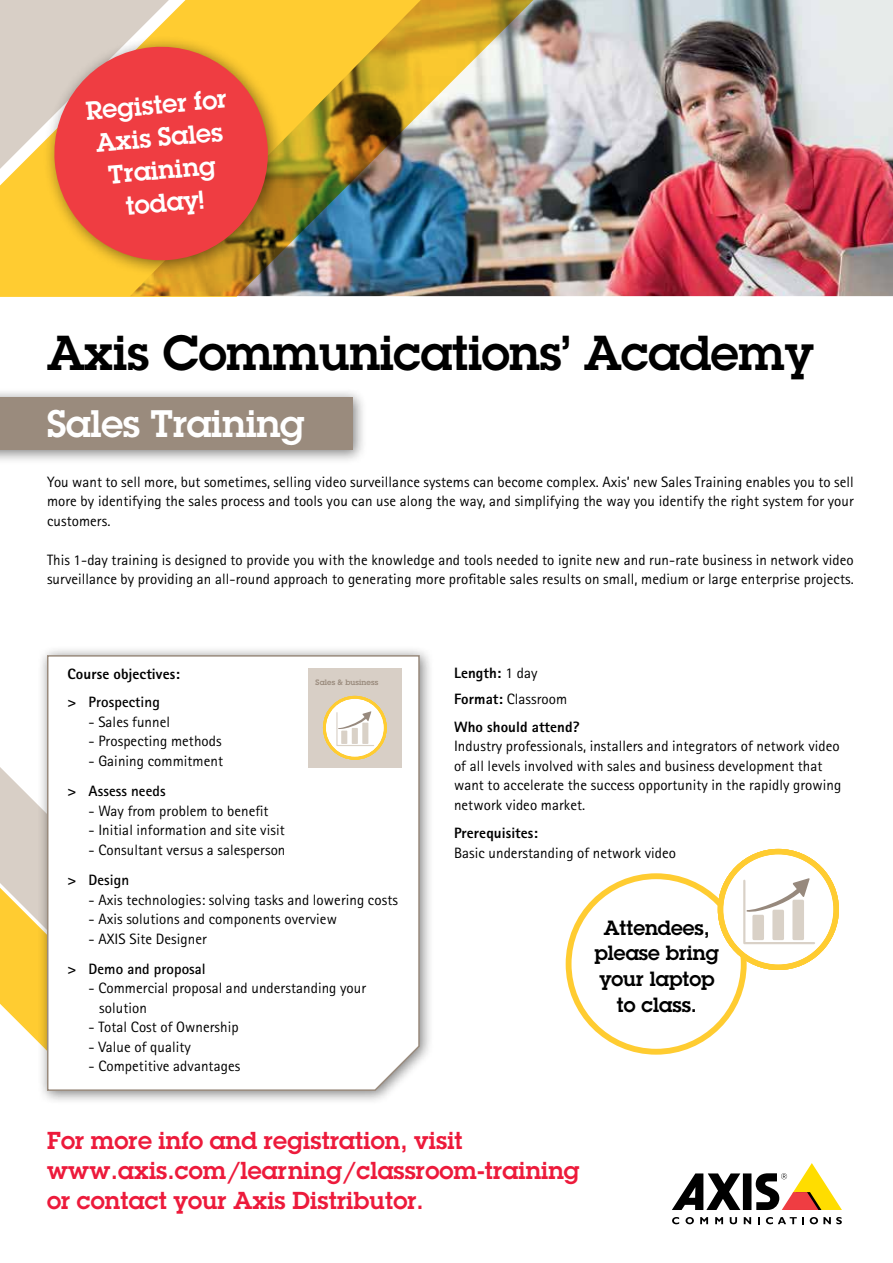
<style>
.page{position:relative;width:893px;height:1263px;background:#fff}
.page>*{position:absolute;margin:0;border:0;box-sizing:border-box;transform-origin:0 0}
.t1{font:600 48px "Lubalin Graph ECG";letter-spacing:-.01em;color:#000}
.t2{font:600 37.5px "Lubalin Graph ECG";letter-spacing:-.01em;color:#fff}
.t3{font:600 25.5px/32.7px "Lubalin Graph ECG";color:#fff;text-align:center}
.t4{font:600 24px/30px "Lubalin Graph ECG";letter-spacing:.005em;color:#ed1a3b}
.t5{font:600 20.1px/25.7px "Lubalin Graph ECG";color:#000;text-align:center}
.t6{font:15px/19.5px "Rotis Sans Serif Pro";letter-spacing:.005em;color:#000}
.t7{font:800 15px/26px "Rotis Sans Serif Pro";letter-spacing:.005em;color:#000}
.t8{font:700 15px "Rotis Sans Serif Pro";letter-spacing:.005em;color:#000}
.t9{font:600 7.65px "Lubalin Graph ECG";letter-spacing:.015em;color:#9a8b7d}
.s1{font-weight:400}
</style>
<div class="page">
<svg style="left:0;top:767px;width:37px;height:274px;background:#eed58f"></svg>
<div style="left:743px;top:1173px;width:8px;height:37px;background:#000"></div>
<svg style="left:672px;top:1173px;width:68px;height:37px"></svg>
<svg style="left:756px;top:1163px;width:86px;height:47px"></svg>
<svg style="left:672px;top:1217px;width:7px;height:7px"></svg>
<svg style="left:685px;top:1217px;width:9px;height:7px"></svg>
<svg style="left:700px;top:1217px;width:8px;height:7px"></svg>
<svg style="left:715px;top:1217px;width:8px;height:7px"></svg>
<svg style="left:730px;top:1217px;width:7px;height:7px"></svg>
<svg style="left:744px;top:1217px;width:7px;height:7px"></svg>
<svg style="left:758px;top:1217px;width:2px;height:7px"></svg>
<svg style="left:766px;top:1217px;width:38px;height:7px"></svg>
<svg style="left:810px;top:1217px;width:32px;height:7px"></svg>
<div style="left:37px;top:645px;width:397px;height:460px;background:#000;opacity:.5"></div>
<svg style="left:46px;top:654px;width:374px;height:438px"></svg>
<div style="left:308px;top:669px;width:94px;height:99px;background:#d8cfc6"></div>
<svg style="left:323px;top:696px;width:64px;height:64px"></svg>
<div style="left:0;top:387px;width:367px;height:78px;background:#000;opacity:.5"></div>
<div style="left:0;top:398px;width:353px;height:52px;background:#9a8b7d"></div>
<img style="left:0;top:0;width:893px;height:297px">
<div style="left:42px;top:35px;width:243px;height:242px;background:#000;opacity:.5"></div>
<svg style="left:50px;top:42px;width:223px;height:223px;background:#e75c44"></svg>
<div style="left:566px;top:873px;width:181px;height:182px;border:6px solid #ffcc31;border-radius:50%"></div>
<svg style="left:718px;top:849px;width:121px;height:120px"></svg>
<h3 class="t3" style="left:85px;top:95px;width:143px;rotate:-5deg">Register for<br>Axis Sales<br>Training today!</h3>
<h1 class="t1" style="left:47px;top:322px;width:768px">Axis Communications’ Academy</h1>
<h2 class="t2" style="left:47px;top:399px;width:259px">Sales Training</h2>
<p class="t6" style="left:47px;top:472px;width:808px;text-align:justify">You want to sell more, but sometimes, selling video surveillance systems can become complex. Axis’ new Sales Training enables you to sell more by identifying the sales process and tools you can use along the way, and simplifying the way you identify the right system for your customers.</p>
<p class="t6" style="left:47px;top:550px;width:808px">This 1-day training is designed to provide you with the knowledge and tools needed to ignite new and run-rate business in network video surveillance by providing an all-round approach to generating more profitable sales results on small, medium or large enterprise projects.</p>
<p class="t7" style="left:68px;top:661px;width:114px">Course objectives:</p>
<p class="t8" style="left:68px;top:693px;width:94px">&gt; Prospecting</p>
<p class="t6" style="left:89px;top:712px;width:83px">- Sales funnel</p>
<p class="t6" style="left:89px;top:732px;width:135px">- Prospecting methods</p>
<p class="t6" style="left:89px;top:751px;width:136px">- Gaining commitment</p>
<p class="t8" style="left:68px;top:782px;width:99px">&gt; Assess needs</p>
<p class="t6" style="left:89px;top:801px;width:181px">- Way from problem to benefit</p>
<p class="t6" style="left:89px;top:820px;width:198px">- Initial information and site visit</p>
<p class="t6" style="left:89px;top:840px;width:198px">- Consultant versus a salesperson</p>
<p class="t8" style="left:68px;top:870px;width:63px">&gt; Design</p>
<p class="t6" style="left:89px;top:890px;width:311px">- Axis technologies: solving tasks and lowering costs</p>
<p class="t6" style="left:89px;top:909px;width:250px">- Axis solutions and components overview</p>
<p class="t6" style="left:89px;top:929px;width:120px">- AXIS Site Designer</p>
<p class="t8" style="left:68px;top:959px;width:140px">&gt; Demo and proposal</p>
<p class="t6" style="left:99px;top:978px;width:268px;text-indent:-11px">- Commercial proposal and understanding your solution</p>
<p class="t6" style="left:89px;top:1017px;width:152px">- Total Cost of Ownership</p>
<p class="t6" style="left:89px;top:1037px;width:104px">- Value of quality</p>
<p class="t6" style="left:89px;top:1056px;width:153px">- Competitive advantages</p>
<p class="t9" style="left:316px;top:677px;width:64px">Sales &amp; business</p>
<p class="t7" style="left:454px;top:660px;width:115px">Length: <span class="s1">1 day<br></span>Format: <span class="s1">Classroom</span></p>
<p class="t7" style="left:454px;top:714px;width:127px">Who should attend?</p>
<p class="t6" style="left:454px;top:737px;width:389px">Industry professionals, installers and integrators of network video of all levels involved with sales and business development that want to accelerate the success opportunity in the rapidly growing network video market.</p>
<p class="t7" style="left:454px;top:820px;width:86px">Prerequisites:</p>
<p class="t6" style="left:454px;top:843px;width:224px">Basic understanding of network video</p>
<h3 class="t5" style="left:595px;top:915px;width:126px">Attendees, please bring your laptop to class.</h3>
<h3 class="t4" style="left:47px;top:1125px;width:534px">For more info and registration, visit www.axis.com/learning/classroom-training or contact your Axis Distributor.</h3>
</div>
